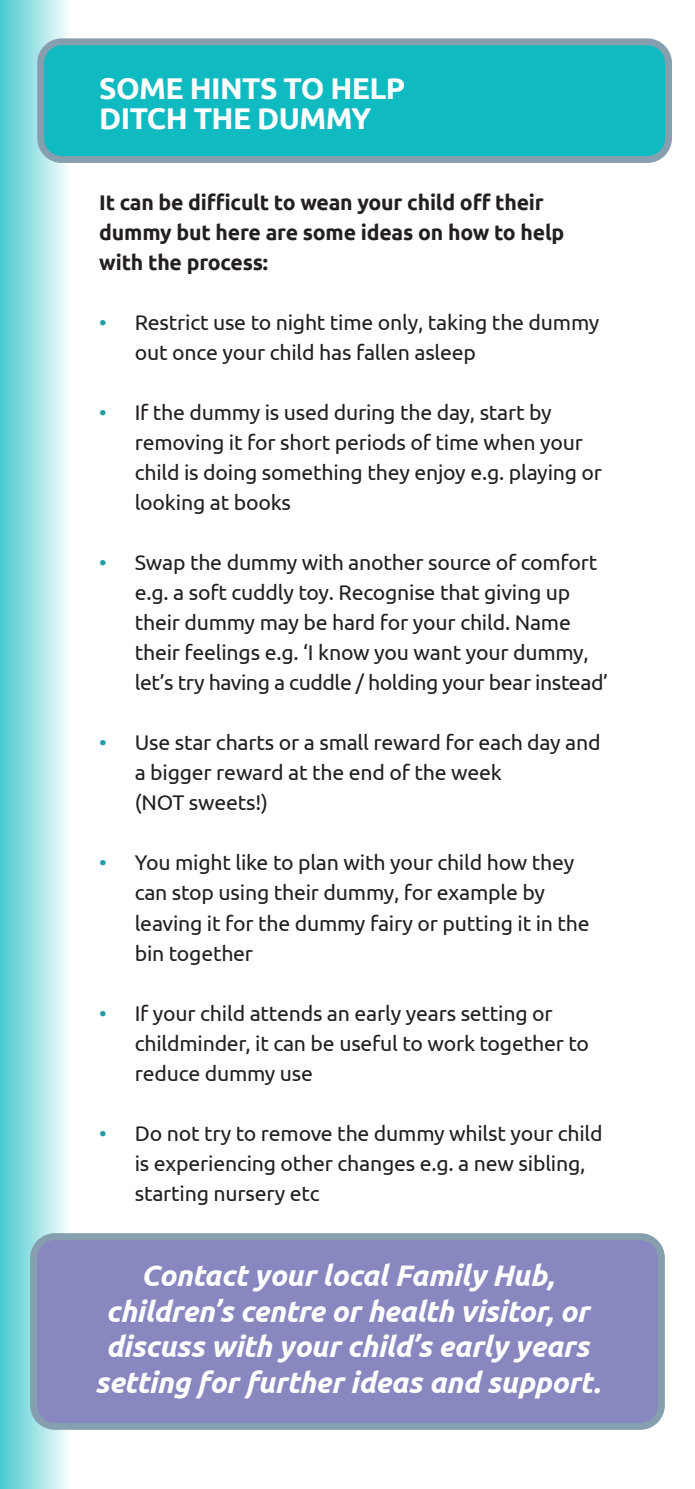
<style>
.page{position:relative;width:695px;height:1489px;background:#fff}
.page>*{position:absolute;margin:0;border:0;box-sizing:border-box;transform-origin:0 0}
.Menu_Item_-_Align_Ce{font:700 30px/30px "Ubuntu";letter-spacing:-.02em;color:#fff}
.Menu_Item_-_Align_Ce-2{font:italic 700 29.75px/35.5px "Ubuntu";letter-spacing:-.01em;color:#fff;text-align:center}
.Menu_Item_-_Align_Ce-3{font:21.25px/30px "Ubuntu";letter-spacing:-.01em;color:#231f20}
.Menu_Item_-_Align_Ce-4{font:700 21.25px/30px "Ubuntu";letter-spacing:-.01em;color:#231f20}
.s1{color:#209da6}
</style>
<div class="page">
<div style="left:0;top:0;width:71px;height:1488px;background:linear-gradient(to right,#47cacf,#fcfefe)"></div>
<div style="left:41px;top:42px;width:627px;height:117px;background:#0fbac1;border-radius:21px"></div>
<div style="left:37px;top:38px;width:634px;height:125px;border:7px solid #869fae;border-radius:21px"></div>
<div style="left:34px;top:1236px;width:627px;height:190px;background:#8887c0;border-radius:21px"></div>
<div style="left:30px;top:1233px;width:634px;height:196px;border:7px solid #869fae;border-radius:21px"></div>
<p class="Menu_Item_-_Align_Ce" style="left:99px;top:72px;width:307px">SOME HINTS TO HELP<br>DITCH THE DUMMY</p>
<p class="Menu_Item_-_Align_Ce-4" style="left:99px;top:187px;width:466px">It can be difficult to wean your child off their dummy but here are some ideas on how to help with the process:</p>
<p class="Menu_Item_-_Align_Ce-3" style="left:135px;top:307px;width:466px;text-indent:-35px"><span class="s1">•</span> Restrict use to night time only, taking the dummy out once your child has fallen asleep</p>
<p class="Menu_Item_-_Align_Ce-3" style="left:135px;top:397px;width:469px;text-indent:-35px"><span class="s1">•</span> If the dummy is used during the day, start by removing it for short periods of time when your child is doing something they enjoy e.g. playing or looking at books</p>
<p class="Menu_Item_-_Align_Ce-3" style="left:135px;top:547px;width:475px;text-indent:-35px"><span class="s1">•</span> Swap the dummy with another source of comfort e.g. a soft cuddly toy. Recognise that giving up their dummy may be hard for your child. Name their feelings e.g. ‘I know you want your dummy, let’s try having a cuddle / holding your bear instead’</p>
<p class="Menu_Item_-_Align_Ce-3" style="left:135px;top:727px;width:467px;text-indent:-35px"><span class="s1">•</span> Use star charts or a small reward for each day and a bigger reward at the end of the week<br>(NOT sweets!)</p>
<p class="Menu_Item_-_Align_Ce-3" style="left:99px;top:847px;width:476px"><span class="s1">•</span> You might like to plan with your child how they</p>
<p class="Menu_Item_-_Align_Ce-3" style="left:135px;top:877px;width:456px">can stop using their dummy, for example by leaving it for the dummy fairy or putting it in the bin together</p>
<p class="Menu_Item_-_Align_Ce-3" style="left:99px;top:997px;width:455px"><span class="s1">•</span> If your child attends an early years setting or</p>
<p class="Menu_Item_-_Align_Ce-3" style="left:135px;top:1027px;width:455px">childminder, it can be useful to work together to reduce dummy use</p>
<p class="Menu_Item_-_Align_Ce-3" style="left:135px;top:1117px;width:469px;text-indent:-35px"><span class="s1">•</span> Do not try to remove the dummy whilst your child is experiencing other changes e.g. a new sibling, starting nursery etc</p>
<p class="Menu_Item_-_Align_Ce-2" style="left:95px;top:1257px;width:507px">Contact your local Family Hub, children’s centre or health visitor, or discuss with your child’s early years setting for further ideas and support.</p>
</div>
